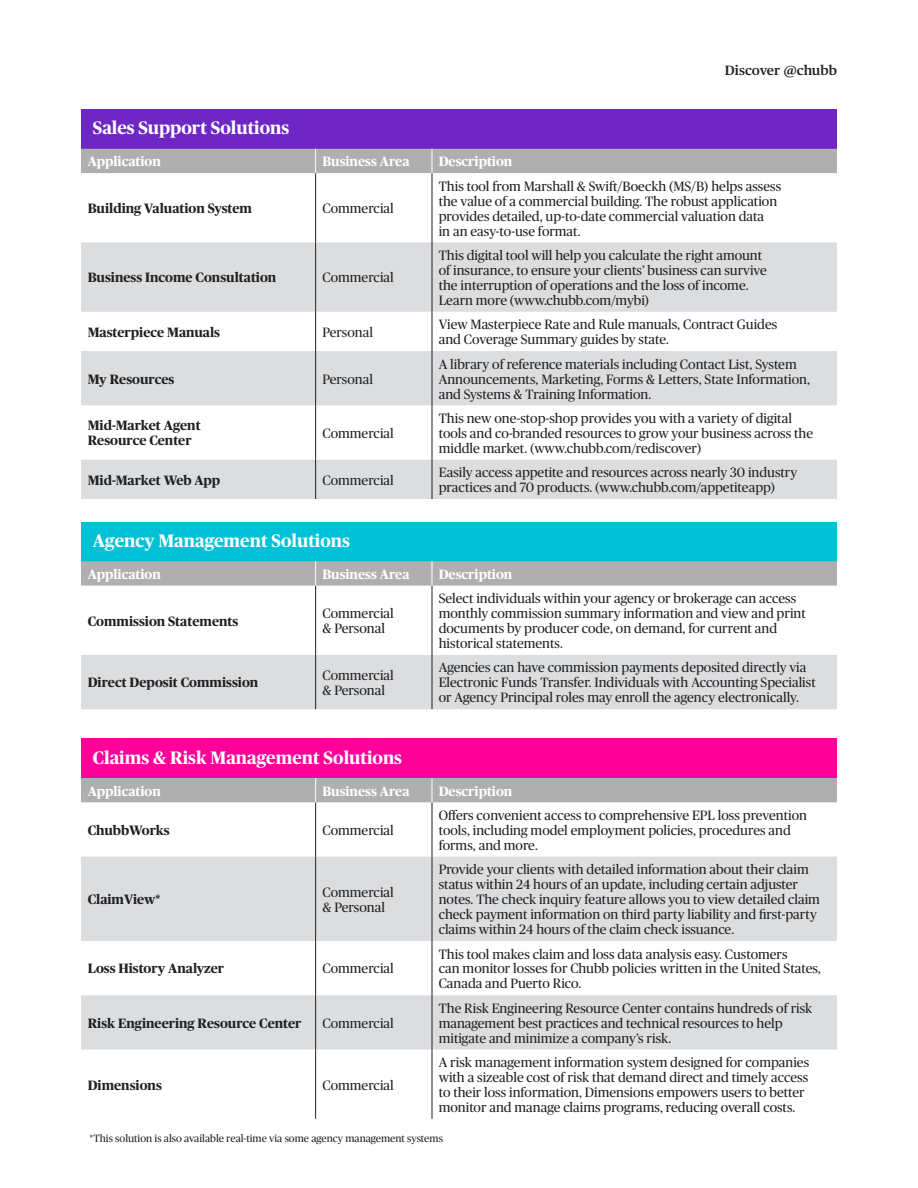
<style>
.page{position:relative;width:918px;height:1188px;background:#fff}
.page>*{position:absolute;margin:0;border:0;box-sizing:border-box;transform-origin:0 0}
.t1{font:700 18px "Chubb Publico";color:#fff}
.t2{font:13.5px/15px "Chubb Publico";color:#231f20}
.t3{font:700 13.5px/15px "Chubb Publico";color:#231f20}
.t4{font:700 13.5px "Chubb Publico";color:#fff}
.t5{font:600 13.5px "Publico Text";color:#231f20}
.t6{font:10.5px "Chubb Publico";color:#231f20}
</style>
<div class="page">
<div style="left:81px;top:110px;width:756px;height:39px;background:#6e27c5"></div>
<svg style="left:81px;top:242px;width:756px;height:257px;fill:#dcdddf"></svg>
<hr style="left:315px;top:173px;width:1px;height:69px;background:#231f20">
<hr style="left:315px;top:242px;width:1px;height:70px;background:#231f20">
<hr style="left:315px;top:312px;width:1px;height:39px;background:#231f20">
<hr style="left:315px;top:351px;width:1px;height:54px;background:#231f20">
<hr style="left:315px;top:405px;width:1px;height:55px;background:#231f20">
<hr style="left:315px;top:460px;width:1px;height:39px;background:#231f20">
<hr style="left:432px;top:173px;width:1px;height:69px;background:#231f20">
<hr style="left:432px;top:242px;width:1px;height:70px;background:#231f20">
<hr style="left:432px;top:312px;width:1px;height:39px;background:#231f20">
<hr style="left:432px;top:351px;width:1px;height:54px;background:#231f20">
<hr style="left:432px;top:405px;width:1px;height:55px;background:#231f20">
<hr style="left:432px;top:460px;width:1px;height:39px;background:#231f20">
<div style="left:81px;top:149px;width:756px;height:24px;background:#afafaf"></div>
<div style="left:81px;top:522px;width:756px;height:39px;background:#01c1d6"></div>
<div style="left:81px;top:655px;width:756px;height:54px;background:#dcdddf"></div>
<hr style="left:315px;top:586px;width:1px;height:69px;background:#231f20">
<hr style="left:315px;top:655px;width:1px;height:54px;background:#231f20">
<hr style="left:432px;top:586px;width:1px;height:69px;background:#231f20">
<hr style="left:432px;top:655px;width:1px;height:54px;background:#231f20">
<svg style="left:81px;top:561px;width:756px;height:25px;background:#aeb0b0"></svg>
<div style="left:81px;top:739px;width:756px;height:39px;background:#ff0198"></div>
<svg style="left:81px;top:857px;width:756px;height:193px;fill:#dcdddf"></svg>
<hr style="left:315px;top:802px;width:1px;height:55px;background:#231f20">
<hr style="left:315px;top:857px;width:1px;height:84px;background:#231f20">
<hr style="left:315px;top:941px;width:1px;height:54px;background:#231f20">
<hr style="left:315px;top:995px;width:1px;height:55px;background:#231f20">
<hr style="left:315px;top:1050px;width:1px;height:69px;background:#231f20">
<hr style="left:432px;top:802px;width:1px;height:55px;background:#231f20">
<hr style="left:432px;top:857px;width:1px;height:84px;background:#231f20">
<hr style="left:432px;top:941px;width:1px;height:54px;background:#231f20">
<hr style="left:432px;top:995px;width:1px;height:55px;background:#231f20">
<hr style="left:432px;top:1050px;width:1px;height:69px;background:#231f20">
<div style="left:81px;top:778px;width:756px;height:24px;background:#afafaf"></div>
<p class="t1" style="left:93px;top:115px;width:198px">Sales Support Solutions</p>
<p class="t5" style="left:725px;top:60px;width:114px">Discover @chubb</p>
<p class="t4" style="left:88px;top:152px;width:75px">Application</p>
<p class="t4" style="left:322px;top:152px;width:89px">Business Area</p>
<p class="t4" style="left:439px;top:152px;width:75px">Description</p>
<p class="t3" style="left:88px;top:200px;width:166px">Building Valuation System</p>
<p class="t2" style="left:322px;top:200px;width:73px">Commercial</p>
<p class="t2" style="left:439px;top:178px;width:344px">This tool from Marshall &amp; Swift/Boeckh (MS/B) helps assess the value of a commercial building. The robust application provides detailed, up-to-date commercial valuation data<br>in an easy-to-use format.</p>
<p class="t3" style="left:88px;top:269px;width:190px">Business Income Consultation</p>
<p class="t2" style="left:322px;top:270px;width:73px">Commercial</p>
<p class="t2" style="left:439px;top:247px;width:330px">This digital tool will help you calculate the right amount of insurance, to ensure your clients’ business can survive the interruption of operations and the loss of income.<br>Learn more (www.chubb.com/mybi)</p>
<p class="t3" style="left:88px;top:324px;width:134px">Masterpiece Manuals</p>
<p class="t2" style="left:322px;top:324px;width:52px">Personal</p>
<p class="t2" style="left:439px;top:316px;width:340px">View Masterpiece Rate and Rule manuals, Contract Guides and Coverage Summary guides by state.</p>
<p class="t3" style="left:88px;top:371px;width:88px">My Resources</p>
<p class="t2" style="left:322px;top:371px;width:52px">Personal</p>
<p class="t2" style="left:439px;top:356px;width:373px">A library of reference materials including Contact List, System<br>Announcements, Marketing, Forms &amp; Letters, State Information, and Systems &amp; Training Information.</p>
<p class="t3" style="left:88px;top:417px;width:114px">Mid-Market Agent<br>Resource Center</p>
<p class="t2" style="left:322px;top:425px;width:73px">Commercial</p>
<p class="t2" style="left:439px;top:410px;width:376px">This new one-stop-shop provides you with a variety of digital tools and co-branded resources to grow your business across the middle market. (www.chubb.com/rediscover)</p>
<p class="t3" style="left:88px;top:472px;width:134px">Mid-Market Web App</p>
<p class="t2" style="left:322px;top:472px;width:73px">Commercial</p>
<p class="t2" style="left:439px;top:464px;width:360px">Easily access appetite and resources across nearly 30 industry practices and 70 products. (www.chubb.com/appetiteapp)</p>
<p class="t1" style="left:93px;top:528px;width:259px">Agency Management Solutions</p>
<p class="t4" style="left:88px;top:564px;width:75px">Application</p>
<p class="t4" style="left:322px;top:564px;width:89px">Business Area</p>
<p class="t4" style="left:439px;top:564px;width:75px">Description</p>
<p class="t3" style="left:88px;top:613px;width:152px">Commission Statements</p>
<p class="t2" style="left:322px;top:605px;width:73px">Commercial &amp; Personal</p>
<p class="t2" style="left:439px;top:590px;width:369px">Select individuals within your agency or brokerage can access monthly commission summary information and view and print documents by producer code, on demand, for current and historical statements.</p>
<p class="t3" style="left:88px;top:674px;width:172px">Direct Deposit Commission</p>
<p class="t2" style="left:322px;top:667px;width:73px">Commercial &amp; Personal</p>
<p class="t2" style="left:439px;top:660px;width:379px">Agencies can have commission payments deposited directly via<br>Electronic Funds Transfer. Individuals with Accounting Specialist or Agency Principal roles may enroll the agency electronically.</p>
<p class="t1" style="left:93px;top:744px;width:311px">Claims &amp; Risk Management Solutions</p>
<p class="t4" style="left:88px;top:781px;width:75px">Application</p>
<p class="t4" style="left:322px;top:781px;width:89px">Business Area</p>
<p class="t4" style="left:439px;top:781px;width:75px">Description</p>
<p class="t3" style="left:88px;top:822px;width:83px">ChubbWorks</p>
<p class="t2" style="left:322px;top:822px;width:73px">Commercial</p>
<p class="t2" style="left:439px;top:807px;width:370px">Offers convenient access to comprehensive EPL loss prevention tools, including model employment policies, procedures and forms, and more.</p>
<p class="t3" style="left:88px;top:891px;width:74px">ClaimView*</p>
<p class="t2" style="left:322px;top:884px;width:73px">Commercial &amp; Personal</p>
<p class="t3" style="left:88px;top:960px;width:138px">Loss History Analyzer</p>
<p class="t2" style="left:322px;top:961px;width:73px">Commercial</p>
<p class="t3" style="left:88px;top:1015px;width:215px">Risk Engineering Resource Center</p>
<p class="t2" style="left:322px;top:1015px;width:73px">Commercial</p>
<p class="t3" style="left:88px;top:1077px;width:76px">Dimensions</p>
<p class="t2" style="left:322px;top:1077px;width:73px">Commercial</p>
<p class="t2" style="left:439px;top:861px;width:383px">Provide your clients with detailed information about their claim status within 24 hours of an update, including certain adjuster notes. The check inquiry feature allows you to view detailed claim check payment information on third party liability and first-party claims within 24 hours of the claim check issuance.</p>
<p class="t2" style="left:439px;top:946px;width:384px">This tool makes claim and loss data analysis easy. Customers<br>can monitor losses for Chubb policies written in the United States,<br>Canada and Puerto Rico.</p>
<p class="t2" style="left:439px;top:1000px;width:375px">The Risk Engineering Resource Center contains hundreds of risk management best practices and technical resources to help mitigate and minimize a company’s risk.</p>
<p class="t2" style="left:439px;top:1054px;width:372px">A risk management information system designed for companies with a sizeable cost of risk that demand direct and timely access to their loss information, Dimensions empowers users to better monitor and manage claims programs, reducing overall costs.</p>
<p class="t6" style="left:90px;top:1131px;width:355px">*This solution is also available real-time via some agency management systems</p>
</div>
